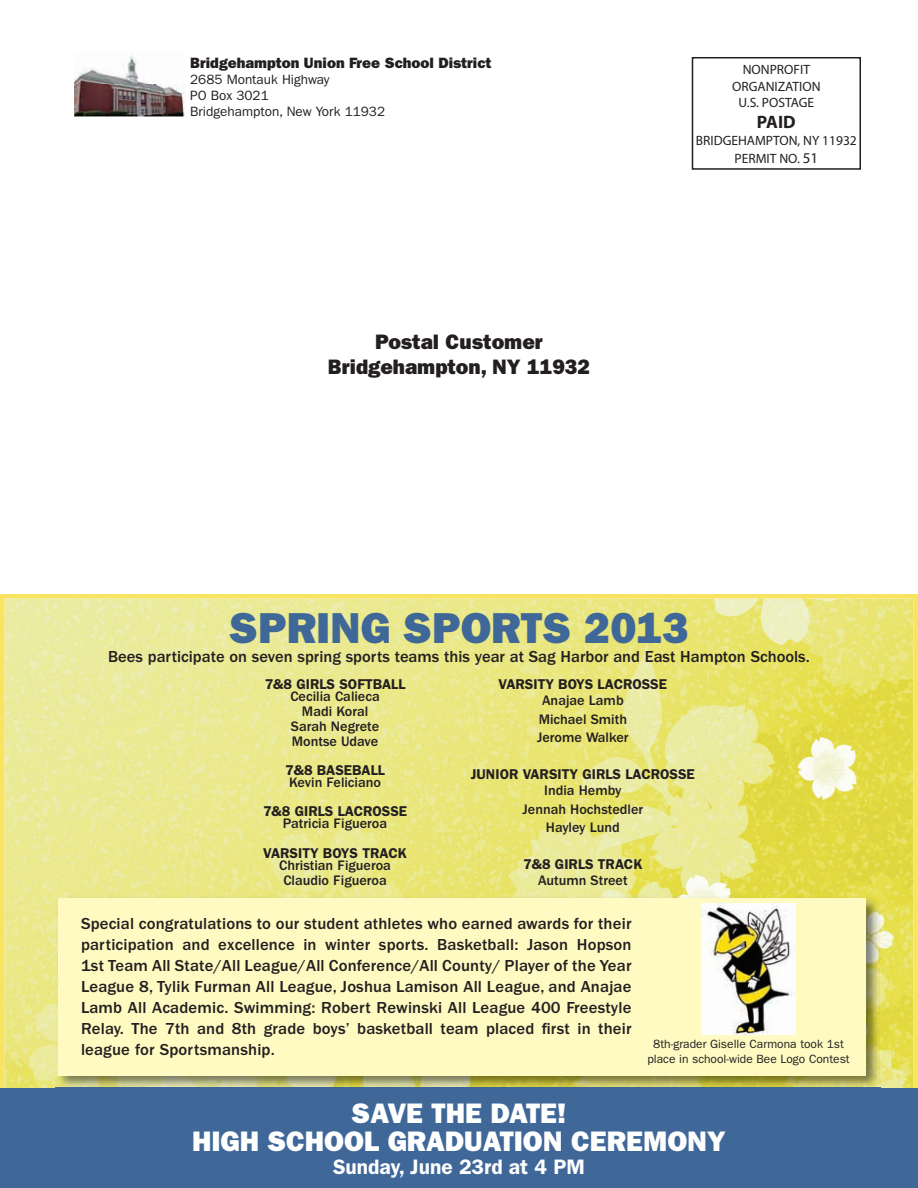
<style>
.page{position:relative;width:918px;height:1188px;background:#fff}
.page>*{position:absolute;margin:0;border:0;box-sizing:border-box;transform-origin:0 0}
.t1{font:43.5px "ITC Franklin Gothic Std Hvy";color:#3f6899}
.t2{font:28.35px/28.5px "ITC Franklin Gothic Std Hvy";color:#fff;text-align:center}
.t3{font:21px/25.2px "ITC Franklin Gothic Std Hvy";color:#231f20;text-align:center}
.t4{font:600 21px "ITC Franklin Gothic Std";color:#fff}
.t5{font:700 18px "Myriad Pro";color:#231f20}
.t6{font:500 16.5px/21px "ITC Franklin Gothic Std";color:#231f20;text-align:justify}
.t7{font:15px "ITC Franklin Gothic Std Hvy";color:#231f20}
.t8{font:500 14.25px/15px "ITC Franklin Gothic Std";color:#231f20;text-align:center}
.t9{font:600 14.25px "ITC Franklin Gothic Std";color:#231f20}
.t10{font:13.5px/16.2px "Myriad Pro";color:#231f20;text-align:center}
.t11{font:13.5px/16.2px "ITC Franklin Gothic Std";color:#231f20}
.t12{font:12px/15px "ITC Franklin Gothic Std";color:#231f20;text-align:center}
.s1{font-size:15px}
</style>
<div class="page">
<img style="left:75px;top:55px;width:110px;height:61px">
<div style="left:692px;top:57px;width:169px;height:113px;border:2px solid #231f20"></div>
<svg style="left:0;top:594px;width:918px;height:494px;background:#e9e682"></svg>
<div style="left:0;top:1088px;width:918px;height:100px;background:#3f6899"></div>
<img style="left:56px;top:896px;width:825px;height:192px">
<div style="left:59px;top:898px;width:807px;height:178px;background:#fffac1"></div>
<img style="left:702px;top:904px;width:94px;height:131px">
<p class="t7" style="left:190px;top:54px;width:303px">Bridgehampton Union Free School District</p>
<p class="t11" style="left:190px;top:71px;width:196px">2685 Montauk Highway<br>PO Box 3021<br>Bridgehampton, New York 11932</p>
<p class="t3" style="left:328px;top:329px;width:264px">Postal Customer<br>Bridgehampton, NY 11932</p>
<p class="t10" style="left:732px;top:61px;width:90px">NONPROFIT<br>ORGANIZATION<br>U.S. POSTAGE</p>
<p class="t5" style="left:757px;top:111px;width:40px">PAID</p>
<p class="t10" style="left:696px;top:131px;width:162px;line-height:18px">BRIDGEHAMPTON, NY 11932<br>PERMIT NO. <span class="s1">51</span></p>
<h1 class="t1" style="left:229px;top:602px;width:461px">SPRING SPORTS 2013</h1>
<p class="t6" style="left:108px;top:647px;width:703px">Bees participate on seven spring sports teams this year at Sag Harbor and East Hampton Schools.</p>
<p class="t9" style="left:265px;top:676px;width:142px">7&amp;8 GIRLS SOFTBALL</p>
<p class="t8" style="left:290px;top:689px;width:91px">Cecilia Calieca<br>Madi Koral<br>Sarah Negrete<br>Montse Udave</p>
<p class="t9" style="left:285px;top:762px;width:101px">7&amp;8 BASEBALL</p>
<p class="t8" style="left:289px;top:775px;width:93px">Kevin Feliciano</p>
<p class="t9" style="left:263px;top:803px;width:146px">7&amp;8 GIRLS LACROSSE</p>
<p class="t8" style="left:283px;top:816px;width:106px">Patricia Figueroa</p>
<p class="t9" style="left:263px;top:844px;width:145px">VARSITY BOYS TRACK</p>
<p class="t8" style="left:279px;top:858px;width:113px;text-align:left">Christian Figueroa<br>Claudio Figueroa</p>
<p class="t9" style="left:499px;top:676px;width:170px">VARSITY BOYS LACROSSE</p>
<p class="t8" style="left:537px;top:691px;width:93px;line-height:18.8px">Anajae Lamb<br>Michael Smith<br>Jerome Walker</p>
<p class="t9" style="left:471px;top:766px;width:226px">JUNIOR VARSITY GIRLS LACROSSE</p>
<p class="t8" style="left:523px;top:781px;width:122px;line-height:18.8px">India Hemby<br>Jennah Hochstedler<br>Hayley Lund</p>
<p class="t9" style="left:523px;top:856px;width:121px">7&amp;8 GIRLS TRACK</p>
<p class="t8" style="left:538px;top:873px;width:91px">Autumn Street</p>
<p class="t6" style="left:81px;top:913px;width:552px">Special congratulations to our student athletes who earned awards for their participation and excellence in winter sports. Basketball: Jason Hopson 1st Team All State/All League/All Conference/All County/ Player of the Year League 8, Tylik Furman All League, Joshua Lamison All League, and Anajae Lamb All Academic. Swimming: Robert Rewinski All League 400 Freestyle Relay. The 7th and 8th grade boys’ basketball team placed rst in their league for Sportsmanship.</p>
<p class="t12" style="left:647px;top:1036px;width:204px">8th-grader Giselle Carmona took 1st place in school-wide Bee Logo Contest</p>
<h2 class="t2" style="left:192px;top:1099px;width:535px">SAVE THE DATE!<br>HIGH SCHOOL GRADUATION CEREMONY</h2>
<p class="t4" style="left:333px;top:1154px;width:254px">Sunday, June 23rd at 4 PM</p>
</div>
